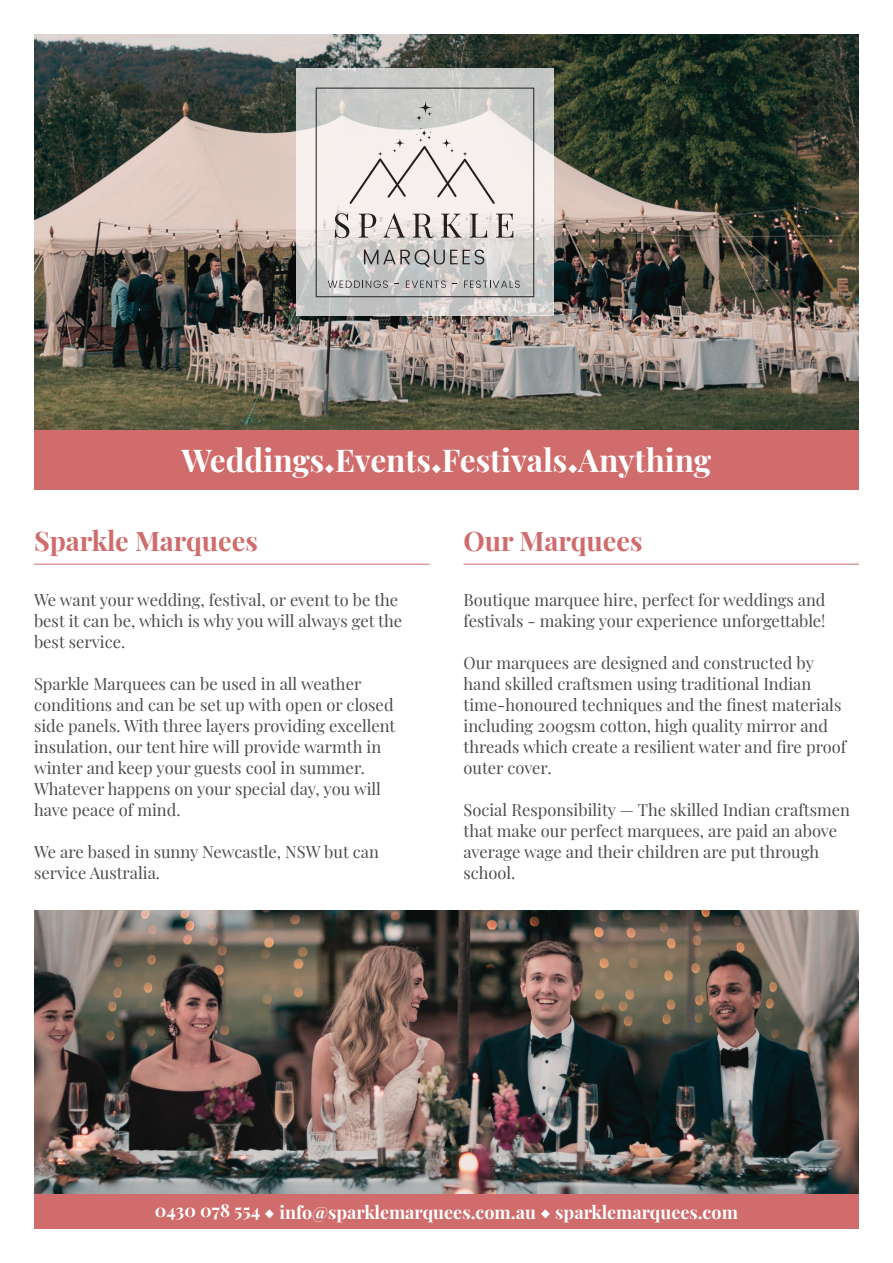
<style>
.page{position:relative;width:893px;height:1263px;background:#fff}
.page>*{position:absolute;margin:0;border:0;box-sizing:border-box;transform-origin:0 0}
.t1{font:700 31.5px "Playfair Display";color:#fff}
.Heading{font:700 27px "Playfair Display";color:#d06c6c}
.t2{font:700 18px "Playfair Display";color:#fff}
.Body{font:16.5px/21px "Playfair Display";color:#4f4b4d}
.s1{font-family:"Acumin Pro";font-size:24px}
</style>
<div class="page">
<img style="left:34px;top:34px;width:825px;height:396px">
<img style="left:34px;top:910px;width:825px;height:285px">
<svg style="left:296px;top:69px;width:258px;height:247px;background:#d2d1cf"></svg>
<svg style="left:316px;top:88px;width:218px;height:209px;background:#d3d0ce"></svg>
<svg style="left:328px;top:280px;width:60px;height:8px"></svg>
<svg style="left:406px;top:280px;width:40px;height:8px"></svg>
<svg style="left:464px;top:280px;width:56px;height:8px"></svg>
<svg style="left:364px;top:250px;width:120px;height:17px;background:#a7a6a5"></svg>
<svg style="left:418px;top:100px;width:15px;height:15px"></svg>
<svg style="left:427px;top:111px;width:6px;height:6px"></svg>
<svg style="left:415px;top:114px;width:8px;height:8px"></svg>
<svg style="left:349px;top:128px;width:146px;height:76px;background:#e8e3e0"></svg>
<div style="left:34px;top:430px;width:825px;height:59px;background:#d06c6c"></div>
<hr style="left:34px;top:564px;width:395px;height:1px;background:#d06c6c">
<hr style="left:463px;top:564px;width:396px;height:1px;background:#d06c6c">
<div style="left:34px;top:1195px;width:825px;height:34px;background:#d06c6c"></div>
<p class="t1" style="left:182px;top:436px;width:531px">Weddings<sub>◆</sub>Events<sub>◆</sub>Festivals<sub>◆</sub>Anything</p>
<p class="Heading" style="left:34px;top:520px;width:225px">Sparkle Marquees</p>
<p class="Body" style="left:34px;top:588px;width:370px">We want your wedding, festival, or event to be the best it can be, which is why you will always get the best service.</p>
<p class="Body" style="left:34px;top:672px;width:363px">Sparkle Marquees can be used in all weather conditions and can be set up with open or closed side panels. With three layers providing excellent insulation, our tent hire will provide warmth in winter and keep your guests cool in summer.<br>Whatever happens on your special day, you will have peace of mind.</p>
<p class="Body" style="left:34px;top:840px;width:346px">We are based in sunny Newcastle, NSW but can service Australia.</p>
<p class="Heading" style="left:463px;top:520px;width:181px">Our Marquees</p>
<p class="Body" style="left:463px;top:588px;width:364px">Boutique marquee hire, perfect for weddings and festivals - making your experience unforgettable!</p>
<p class="Body" style="left:463px;top:651px;width:384px">Our marquees are designed and constructed by hand skilled craftsmen using traditional Indian time-honoured techniques and the finest materials including 200gsm cotton, high quality mirror and threads which create a resilient water and fire proof outer cover.</p>
<p class="Body" style="left:463px;top:798px;width:388px">Social Responsibility — The skilled Indian craftsmen that make our perfect marquees, are paid an above average wage and their children are put through school.</p>
<p class="t2" style="left:155px;top:1198px;width:585px">0430 078 554 <span class="s1">◆</span> info@sparklemarquees.com.au <span class="s1">◆</span> sparklemarquees.com</p>
</div>
